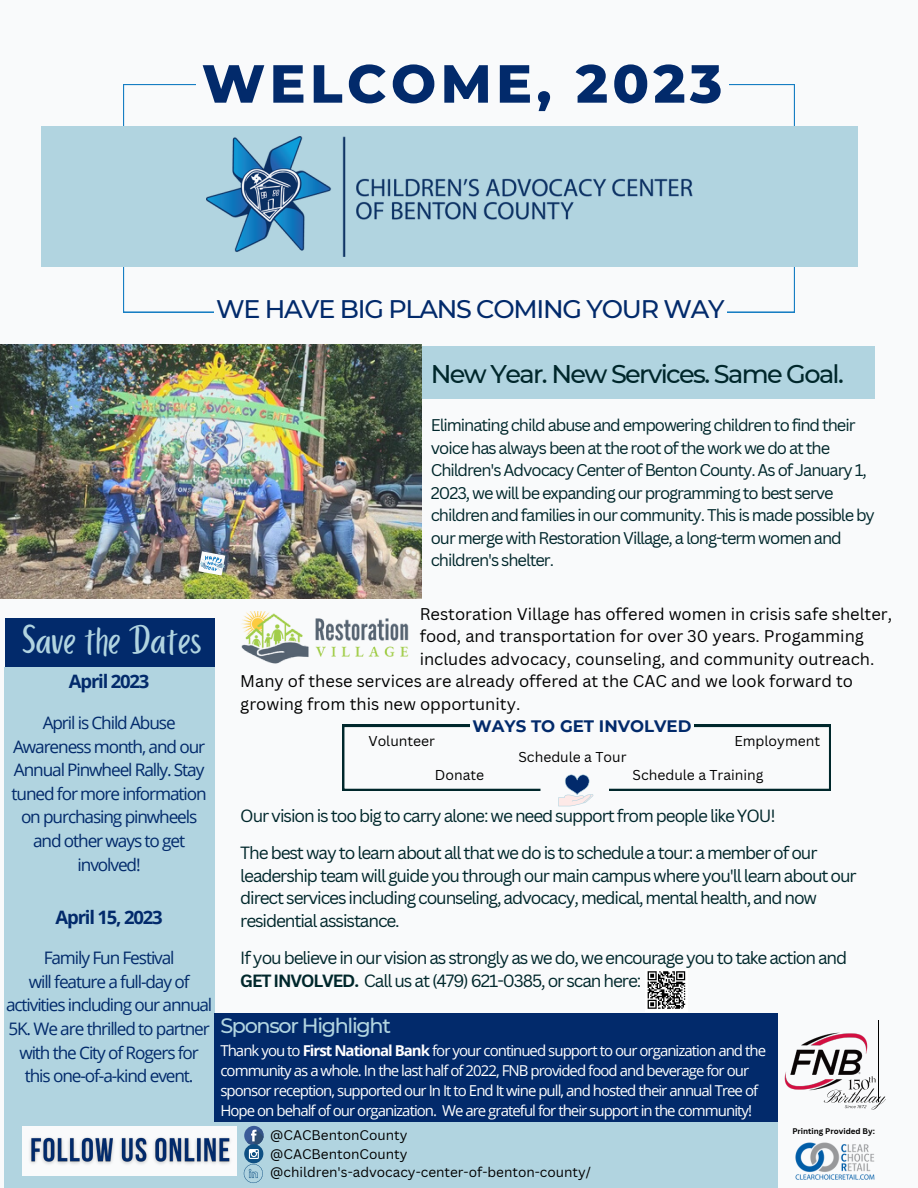
<style>
.page{position:relative;width:918px;height:1188px;background:#f9fafb}
.page>*{position:absolute;margin:0;border:0;box-sizing:border-box;transform-origin:0 0}
.t1{font:800 53.55px "Montserrat";letter-spacing:.08em;color:#022a6b}
.t2{font:41.7px "Porcelain";color:#b1d4e0}
.t3{font:500 25.5px "Montserrat";letter-spacing:-.065em;color:#00272b}
.t4{font:500 25.35px "Montserrat";letter-spacing:-.05em;color:#022a6b}
.t5{font:500 20.7px "Montserrat";letter-spacing:-.065em;color:#b1d4e0}
.t6{font:700 18.45px "Open Sans";letter-spacing:-.065em;color:#022a6b}
.t7{font:17.25px/22.5px "Canva Sans";letter-spacing:-.065em;color:#00272b}
.t8{font:17.25px/23.7px "Open Sans";letter-spacing:-.065em;color:#022a6b;text-align:center}
.t9{font:700 16.65px "Montserrat";color:#022a6b}
.t10{font:16.5px/22.5px "Canva Sans";letter-spacing:-.065em;color:#00272b}
.t11{font:16.5px/22.5px "Canva Sans";color:#000}
.t12{font:15px/20.2px "Open Sans";letter-spacing:-.065em;color:#fff}
.t13{font:13.95px "Canva Sans";color:#000}
.t14{font:13.65px "Canva Sans";color:#000}
.t15{font:700 7.95px "Canva Sans";color:#000}
.s1{font-weight:700}
</style>
<div class="page">
<svg style="left:123px;top:84px;width:672px;height:228px"></svg>
<div style="left:42px;top:127px;width:816px;height:140px;background:#b1d4e0"></div>
<div style="left:196px;top:53px;width:532px;height:62px;background:#f9fafb"></div>
<div style="left:407px;top:346px;width:468px;height:53px;background:#b1d4e0"></div>
<img style="left:0;top:344px;width:421px;height:254px">
<div style="left:5px;top:619px;width:210px;height:48px;background:#022a6b"></div>
<img style="left:784px;top:1032px;width:84px;height:70px">
<svg style="left:824px;top:1076px;width:62px;height:34px"></svg>
<div style="left:5px;top:1122px;width:773px;height:66px;background:#b1d4e0"></div>
<img style="left:207px;top:136px;width:486px;height:120px">
<div style="left:215px;top:278px;width:512px;height:60px;background:#f9fafb"></div>
<img style="left:198px;top:551px;width:27px;height:25px">
<svg style="left:199px;top:555px;width:26px;height:17px"></svg>
<div style="left:5px;top:667px;width:210px;height:468px;background:#b1d4e0"></div>
<div style="left:22px;top:1127px;width:215px;height:49px;background:#f9fafb"></div>
<svg style="left:342px;top:725px;width:489px;height:81px"></svg>
<div style="left:215px;top:1013px;width:563px;height:109px;background:#022a6b"></div>
<div style="left:244px;top:1126px;width:20px;height:19px;background:#3a5a98;border-radius:50%"></div>
<svg style="left:244px;top:1129px;width:20px;height:54px"></svg>
<img style="left:241px;top:612px;width:168px;height:52px">
<img style="left:795px;top:1143px;width:80px;height:37px">
<div style="left:645px;top:969px;width:43px;height:42px;background:#fff"></div>
<svg style="left:647px;top:971px;width:39px;height:38px"></svg>
<img style="left:30px;top:1137px;width:200px;height:27px">
<p class="t1" style="left:202px;top:51px;width:522px">WELCOME, 2023</p>
<p class="t4" style="left:216px;top:294px;width:510px">WE HAVE BIG PLANS COMING YOUR WAY</p>
<p class="t3" style="left:431px;top:358px;width:415px">New Year. New Services. Same Goal.</p>
<p class="t10" style="left:431px;top:414px;width:446px">Eliminating child abuse and empowering children to find their voice has always been at the root of the work we do at the Children's Advocacy Center of Benton County. As of January 1, 2023, we will be expanding our programming to best serve children and families in our community. This is made possible by our merge with Restoration Village, a long-term women and children's shelter.</p>
<p class="t2" style="left:22px;top:618px;width:181px">Save the Dates</p>
<p class="t6" style="left:69px;top:669px;width:82px">April 2023</p>
<p class="t8" style="left:12px;top:710px;width:197px">April is Child Abuse<br>Awareness month, and our<br>Annual Pinwheel Rally. Stay tuned for more information on purchasing pinwheels and other ways to get involved!</p>
<p class="t6" style="left:56px;top:904px;width:109px">April 15, 2023</p>
<p class="t8" style="left:44px;top:946px;width:132px">Family Fun Festival</p>
<p class="t8" style="left:6px;top:969px;width:208px">will feature a full-day of activities including our annual<br>5K. We are thrilled to partner with the City of Rogers for this one-of-a-kind event.</p>
<p class="t11" style="left:420px;top:602px;width:474px">Restoration Village has offered women in crisis safe shelter, food, and transportation for over 30 years. Progamming includes advocacy, counseling, and community outreach.</p>
<p class="t11" style="left:240px;top:670px;width:614px">Many of these services are already offered at the CAC and we look forward to growing from this new opportunity.</p>
<h2 class="t13" style="left:368px;top:731px;width:68px">Volunteer</h2>
<p class="t9" style="left:473px;top:715px;width:220px">WAYS TO GET INVOLVED</p>
<p class="t13" style="left:518px;top:747px;width:110px">Schedule a Tour</p>
<h5 class="t13" style="left:734px;top:731px;width:87px">Employment</h5>
<p class="t13" style="left:435px;top:765px;width:51px">Donate</p>
<p class="t13" style="left:632px;top:765px;width:133px">Schedule a Training</p>
<p class="t7" style="left:240px;top:804px;width:537px">Our vision is too big to carry alone: we need support from people like YOU!</p>
<p class="t7" style="left:240px;top:841px;width:618px">The best way to learn about all that we do is to schedule a tour: a member of our leadership team will guide you through our main campus where you'll learn about our direct services including counseling, advocacy, medical, mental health, and now residential assistance.</p>
<h4 class="t7" style="left:240px;top:946px;width:609px">If you believe in our vision as strongly as we do, we encourage you to take action and</h4>
<p class="t7" style="left:240px;top:969px;width:403px"><span class="s1">GET INVOLVED.</span> Call us at (479) 621-0385, or scan here:</p>
<h6 class="t5" style="left:220px;top:1013px;width:172px">Sponsor Highlight</h6>
<p class="t12" style="left:220px;top:1040px;width:547px">Thank you to <span class="s1">First National Bank</span> for your continued support to our organization and the community as a whole. In the last half of 2022, FNB provided food and beverage for our sponsor reception, supported our In It to End It wine pull, and hosted their annual Tree of Hope on behalf of our organization. We are grateful for their support in the community!</p>
<p class="t14" style="left:270px;top:1126px;width:139px">@CACBentonCounty</p>
<p class="t14" style="left:270px;top:1144px;width:139px">@CACBentonCounty</p>
<p class="t14" style="left:270px;top:1162px;width:322px">@children's-advocacy-center-of-benton-county/</p>
<p class="t15" style="left:792px;top:1126px;width:84px">Printing Provided By:</p>
</div>
